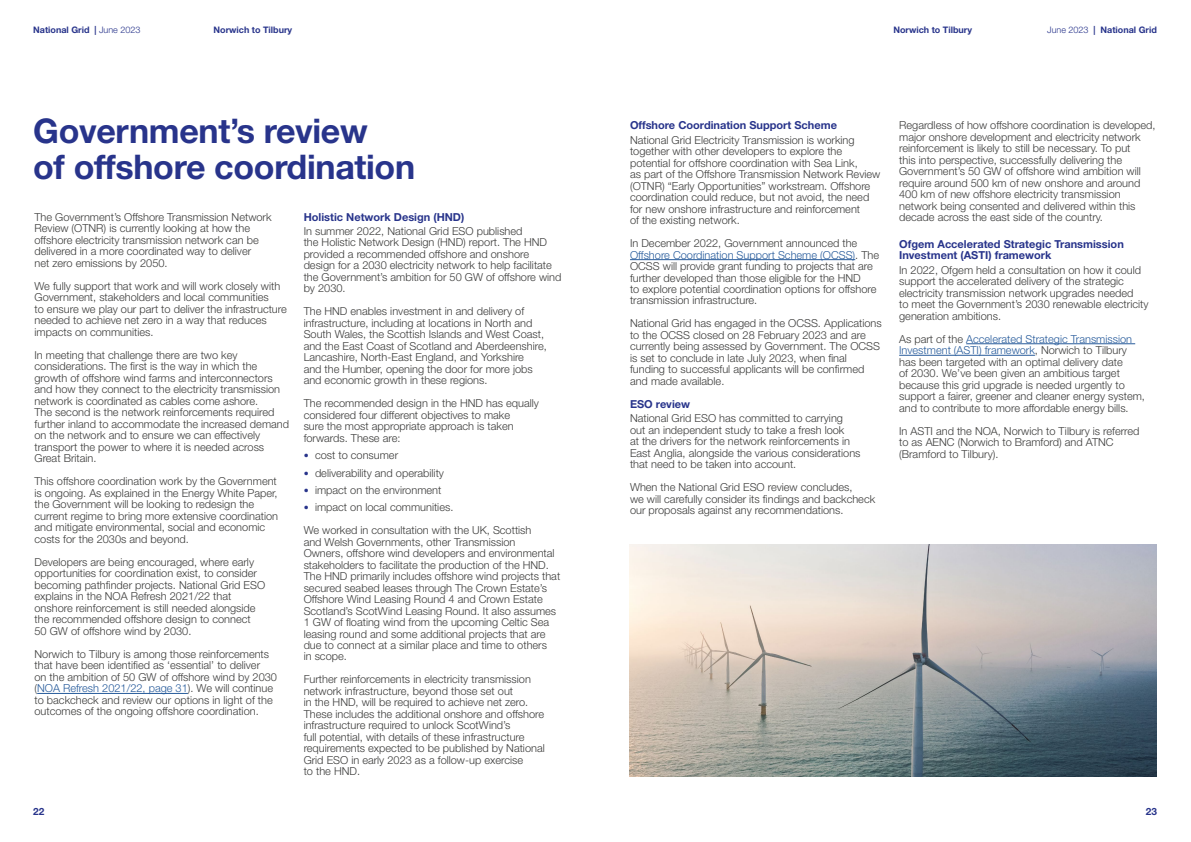
<style>
.page{position:relative;width:1191px;height:842px;background:#fff}
.page>*{position:absolute;margin:0;border:0;box-sizing:border-box;transform-origin:0 0}
.t1{font:700 34px/35.7px "Helvetica Neue LT Std";letter-spacing:-.01em;color:#28348b}
.t2{font:300 11px/11.5px "Helvetica Neue LT Std";color:#3c3c3b}
.t3{font:700 11px/11.6px "Helvetica Neue LT Std";color:#28348b}
.t4{font:700 10px "Helvetica Neue LT Std";color:#28348b}
.t5{font:700 9px "Helvetica Neue LT Std";color:#28348b}
.s1{font-weight:300}
.s2{color:#275b9b}
.s3{font-weight:700;font-size:10px;color:#28348b}
</style>
<div class="page">
<hr style="left:37px;top:693px;width:151px;height:1px;background:#275b9b">
<hr style="left:630px;top:259px;width:225px;height:1px;background:#275b9b">
<hr style="left:966px;top:343px;width:169px;height:1px;background:#275b9b">
<hr style="left:899px;top:355px;width:136px;height:1px;background:#275b9b">
<img style="left:629px;top:544px;width:527px;height:232px">
<p class="t5" style="left:33px;top:25px;width:109px">National Grid | <span class="s1">June 2023</span></p>
<p class="t5" style="left:214px;top:25px;width:80px">Norwich to Tilbury</p>
<p class="t5" style="left:893px;top:25px;width:80px">Norwich to Tilbury</p>
<p class="t5" style="left:1047px;top:25px;width:111px"><span class="s1">June 2023</span> | National Grid</p>
<h1 class="t1" style="left:33px;top:112px;width:383px">Government’s review<br>of offshore coordination</h1>
<p class="t2" style="left:35px;top:211px;width:238px">The Government’s Offshore Transmission Network Review (OTNR) is currently looking at how the offshore electricity transmission network can be delivered in a more coordinated way to deliver<br>net zero emissions by 2050.</p>
<p class="t2" style="left:35px;top:280px;width:254px">We fully support that work and will work closely with Government, stakeholders and local communities<br>to ensure we play our part to deliver the infrastructure needed to achieve net zero in a way that reduces impacts on communities.</p>
<p class="t2" style="left:35px;top:349px;width:256px">In meeting that challenge there are two key considerations. The first is the way in which the growth of offshore wind farms and interconnectors and how they connect to the electricity transmission network is coordinated as cables come ashore.<br>The second is the network reinforcements required further inland to accommodate the increased demand on the network and to ensure we can effectively transport the power to where it is needed across Great Britain.</p>
<p class="t2" style="left:35px;top:475px;width:245px">This offshore coordination work by the Government is ongoing. As explained in the Energy White Paper, the Government will be looking to redesign the current regime to bring more extensive coordination and mitigate environmental, social and economic costs for the 2030s and beyond.</p>
<p class="t2" style="left:35px;top:556px;width:232px">Developers are being encouraged, where early opportunities for coordination exist, to consider becoming pathfinder projects. National Grid ESO explains in the NOA Refresh 2021/22 that onshore reinforcement is still needed alongside the recommended offshore design to connect 50 GW of offshore wind by 2030.</p>
<p class="t2" style="left:35px;top:648px;width:244px">Norwich to Tilbury is among those reinforcements that have been identified as ‘essential’ to deliver<br>on the ambition of 50 GW of offshore wind by 2030 (<span class="s2">NOA Refresh 2021/22, page 31</span>). We will continue to backcheck and review our options in light of the outcomes of the ongoing offshore coordination.</p>
<p class="t3" style="left:304px;top:211px;width:162px">Holistic Network Design (HND)</p>
<p class="t2" style="left:304px;top:225px;width:259px">In summer 2022, National Grid ESO published<br>the Holistic Network Design (HND) report. The HND provided a recommended offshore and onshore design for a 2030 electricity network to help facilitate the Government’s ambition for 50 GW of offshore wind by 2030.</p>
<p class="t2" style="left:304px;top:306px;width:245px">The HND enables investment in and delivery of infrastructure, including at locations in North and South Wales, the Scottish Islands and West Coast, and the East Coast of Scotland and Aberdeenshire, Lancashire, North-East England, and Yorkshire<br>and the Humber, opening the door for more jobs and economic growth in these regions.</p>
<p class="t2" style="left:304px;top:397px;width:237px">The recommended design in the HND has equally considered four different objectives to make<br>sure the most appropriate approach is taken forwards. These are:</p>
<p class="t2" style="left:304px;top:449px;width:96px"><span class="s3">•</span> cost to consumer</p>
<p class="t2" style="left:304px;top:467px;width:142px"><span class="s3">•</span> deliverability and operability</p>
<p class="t2" style="left:304px;top:484px;width:139px"><span class="s3">•</span> impact on the environment</p>
<p class="t2" style="left:304px;top:495px;width:229px;line-height:23px"><span class="s3">•</span> impact on local communities.<br>We worked in consultation with the UK, Scottish</p>
<p class="t2" style="left:304px;top:536px;width:258px">and Welsh Governments, other Transmission<br>Owners, offshore wind developers and environmental stakeholders to facilitate the production of the HND.<br>The HND primarily includes offshore wind projects that secured seabed leases through The Crown Estate’s Offshore Wind Leasing Round 4 and Crown Estate Scotland’s ScotWind Leasing Round. It also assumes 1 GW of floating wind from the upcoming Celtic Sea leasing round and some additional projects that are due to connect at a similar place and time to others<br>in scope.</p>
<p class="t2" style="left:304px;top:674px;width:243px">Further reinforcements in electricity transmission network infrastructure, beyond those set out<br>in the HND, will be required to achieve net zero.<br>These includes the additional onshore and offshore infrastructure required to unlock ScotWind’s<br>full potential, with details of these infrastructure requirements expected to be published by National Grid ESO in early 2023 as a follow-up exercise<br>to the HND.</p>
<p class="t3" style="left:630px;top:119px;width:208px">Offshore Coordination Support Scheme</p>
<p class="t2" style="left:630px;top:134px;width:252px">National Grid Electricity Transmission is working together with other developers to explore the potential for offshore coordination with Sea Link,<br>as part of the Offshore Transmission Network Review (OTNR) “Early Opportunities” workstream. Offshore coordination could reduce, but not avoid, the need for new onshore infrastructure and reinforcement<br>of the existing network.</p>
<p class="t2" style="left:630px;top:237px;width:251px">In December 2022, Government announced the <span class="s2">Offshore Coordination Support Scheme (OCSS)</span>. The OCSS will provide grant funding to projects that are further developed than those eligible for the HND<br>to explore potential coordination options for offshore transmission infrastructure.</p>
<p class="t2" style="left:630px;top:318px;width:253px">National Grid has engaged in the OCSS. Applications to the OCSS closed on 28 February 2023 and are currently being assessed by Government. The OCSS is set to conclude in late July 2023, when final funding to successful applicants will be confirmed and made available.</p>
<p class="t3" style="left:630px;top:398px;width:62px">ESO review</p>
<p class="t2" style="left:630px;top:412px;width:232px">National Grid ESO has committed to carrying out an independent study to take a fresh look<br>at the drivers for the network reinforcements in East Anglia, alongside the various considerations that need to be taken into account.</p>
<p class="t2" style="left:630px;top:481px;width:247px">When the National Grid ESO review concludes,<br>we will carefully consider its findings and backcheck our proposals against any recommendations.</p>
<p class="t2" style="left:899px;top:119px;width:258px">Regardless of how offshore coordination is developed, major onshore development and electricity network reinforcement is likely to still be necessary. To put<br>this into perspective, successfully delivering the Government’s 50 GW of offshore wind ambition will require around 500 km of new onshore and around 400 km of new offshore electricity transmission network being consented and delivered within this decade across the east side of the country.</p>
<p class="t3" style="left:899px;top:238px;width:226px">Ofgem Accelerated Strategic Transmission<br>Investment (ASTI) framework</p>
<p class="t2" style="left:899px;top:264px;width:251px">In 2022, Ofgem held a consultation on how it could support the accelerated delivery of the strategic electricity transmission network upgrades needed<br>to meet the Government’s 2030 renewable electricity generation ambitions.</p>
<p class="t2" style="left:899px;top:333px;width:247px">As part of the <span class="s2">Accelerated Strategic Transmission Investment (ASTI) framework</span>, Norwich to Tilbury has been targeted with an optimal delivery date<br>of 2030. We’ve been given an ambitious target because this grid upgrade is needed urgently to support a fairer, greener and cleaner energy system, and to contribute to more affordable energy bills.</p>
<p class="t2" style="left:899px;top:425px;width:242px">In ASTI and the NOA, Norwich to Tilbury is referred to as AENC (Norwich to Bramford) and ATNC (Bramford to Tilbury).</p>
<p class="t4" style="left:33px;top:805px;width:13px">22</p>
<p class="t4" style="left:1145px;top:805px;width:13px">23</p>
</div>
